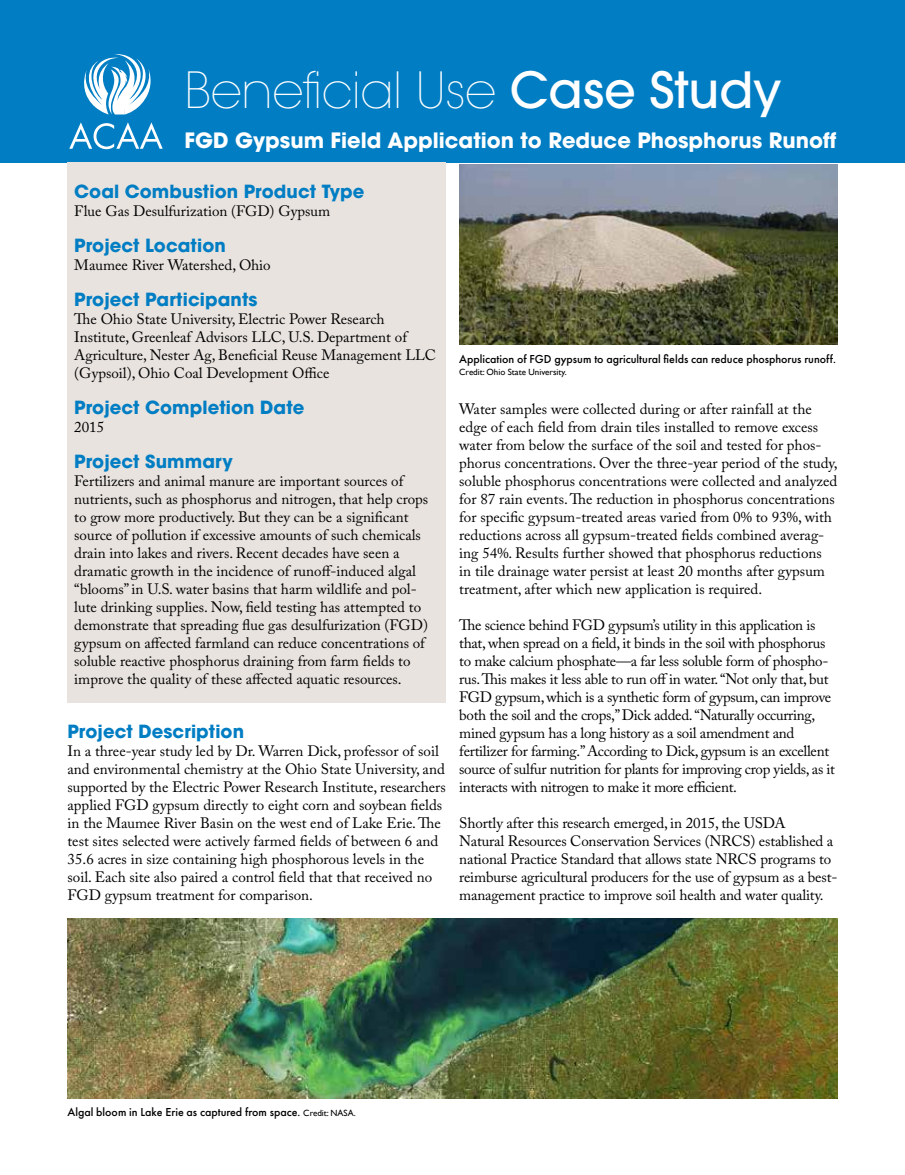
<style>
.page{position:relative;width:905px;height:1175px;background:#fff}
.page>*{position:absolute;margin:0;border:0;box-sizing:border-box;transform-origin:0 0}
.t1{font:200 49.5px "Avant Garde";letter-spacing:-.01em;color:#fff}
.t2{font:700 21px "Avant Garde";color:#fff}
.t3{font:700 18px "Avant Garde";letter-spacing:.005em;color:#007dc3}
.t4{font:15px/18px "Adobe Caslon Pro";color:#000}
.t5{font:15px/18px "Adobe Caslon Pro";letter-spacing:-.02em;color:#000}
.t6{font:500 12px "Futura PT";color:#000}
.t7{font:9px "Gill Sans";color:#000}
.s1{font-weight:500}
.s2{font-family:"Gill Sans";font-weight:400;font-size:9px}
</style>
<div class="page">
<div style="left:0;top:0;width:904px;height:162px;background:#007dc3"></div>
<div style="left:68px;top:162px;width:378px;height:540px;background:#e8e3df"></div>
<svg style="left:84px;top:54px;width:67px;height:60px"></svg>
<svg style="left:69px;top:122px;width:94px;height:27px"></svg>
<img style="left:68px;top:918px;width:769px;height:180px">
<img style="left:459px;top:164px;width:378px;height:180px">
<h1 class="t1" style="left:184px;top:61px;width:598px">Beneficial Use <span class="s1">Case Study</span></h1>
<h2 class="t2" style="left:184px;top:126px;width:653px">FGD Gypsum Field Application to Reduce Phosphorus Runoff</h2>
<p class="t3" style="left:74px;top:180px;width:292px">Coal Combustion Product Type</p>
<p class="t4" style="left:74px;top:202px;width:257px">Flue Gas Desulfurization (FGD) Gypsum</p>
<p class="t3" style="left:74px;top:234px;width:153px">Project Location</p>
<p class="t4" style="left:74px;top:256px;width:198px">Maumee River Watershed, Ohio</p>
<p class="t3" style="left:74px;top:288px;width:185px">Project Participants</p>
<p class="t4" style="left:74px;top:310px;width:363px">The Ohio State University, Electric Power Research Institute, Greenleaf Advisors LLC, U.S. Department of Agriculture, Nester Ag, Beneficial Reuse Management LLC (Gypsoil), Ohio Coal Development Office</p>
<p class="t3" style="left:74px;top:396px;width:231px">Project Completion Date</p>
<p class="t4" style="left:74px;top:418px;width:31px">2015</p>
<p class="t3" style="left:74px;top:450px;width:160px">Project Summary</p>
<p class="t4" style="left:74px;top:472px;width:355px">Fertilizers and animal manure are important sources of nutrients, such as phosphorus and nitrogen, that help crops to grow more productively. But they can be a significant source of pollution if excessive amounts of such chemicals drain into lakes and rivers. Recent decades have seen a dramatic growth in the incidence of runoff-induced algal “blooms” in U.S. water basins that harm wildlife and pol&shy;lute drinking supplies. Now, field testing has attempted to demonstrate that spreading flue gas desulfurization (FGD) gypsum on affected farmland can reduce concentrations of soluble reactive phosphorus draining from farm fields to improve the quality of these affected aquatic resources.</p>
<p class="t3" style="left:68px;top:720px;width:178px">Project Description</p>
<p class="t4" style="left:68px;top:742px;width:379px">In a three-year study led by Dr. Warren Dick, professor of soil and environmental chemistry at the Ohio State University, and supported by the Electric Power Research Institute, researchers applied FGD gypsum directly to eight corn and soybean fields in the Maumee River Basin on the west end of Lake Erie. The test sites selected were actively farmed fields of between 6 and 35.6 acres in size containing high phosphorous levels in the soil. Each site also paired a control field that that received no FGD gypsum treatment for comparison.</p>
<p class="t6" style="left:459px;top:352px;width:378px">Application of FGD gypsum to agricultural fields can reduce phosphorus runoff.</p>
<p class="t7" style="left:459px;top:367px;width:109px">Credit: Ohio State University.</p>
<p class="t4" style="left:459px;top:400px;width:380px">Water samples were collected during or after rainfall at the edge of each field from drain tiles installed to remove excess water from below the surface of the soil and tested for phos&shy;phorus concentrations. Over the three-year period of the study, soluble phosphorus concentrations were collected and analyzed for 87 rain events. The reduction in phosphorus concentrations for specific gypsum-treated areas varied from 0% to 93%, with reductions across all gypsum-treated fields combined averag&shy;ing 54%. Results further showed that phosphorus reductions<br>in tile drainage water persist at least 20 months after gypsum treatment, after which new application is required.</p>
<p class="t5" style="left:459px;top:616px;width:377px">The science behind FGD gypsum’s utility in this application is that, when spread on a field, it binds in the soil with phosphorus to make calcium phosphate—a far less soluble form of phospho&shy;rus. This makes it less able to run off in water. “Not only that, but FGD gypsum, which is a synthetic form of gypsum, can improve both the soil and the crops,” Dick added. “Naturally occurring, mined gypsum has a long history as a soil amendment and fertilizer for farming.” According to Dick, gypsum is an excellent source of sulfur nutrition for plants for improving crop yields, as it interacts with nitrogen to make it more efficient.</p>
<p class="t4" style="left:459px;top:814px;width:379px">Shortly after this research emerged, in 2015, the USDA<br>Natural Resources Conservation Services (NRCS) established a national Practice Standard that allows state NRCS programs to reimburse agricultural producers for the use of gypsum as a best&shy;management practice to improve soil health and water quality.</p>
<p class="t6" style="left:68px;top:1104px;width:289px">Algal bloom in Lake Erie as captured from space. <span class="s2">Credit: NASA.</span></p>
</div>
